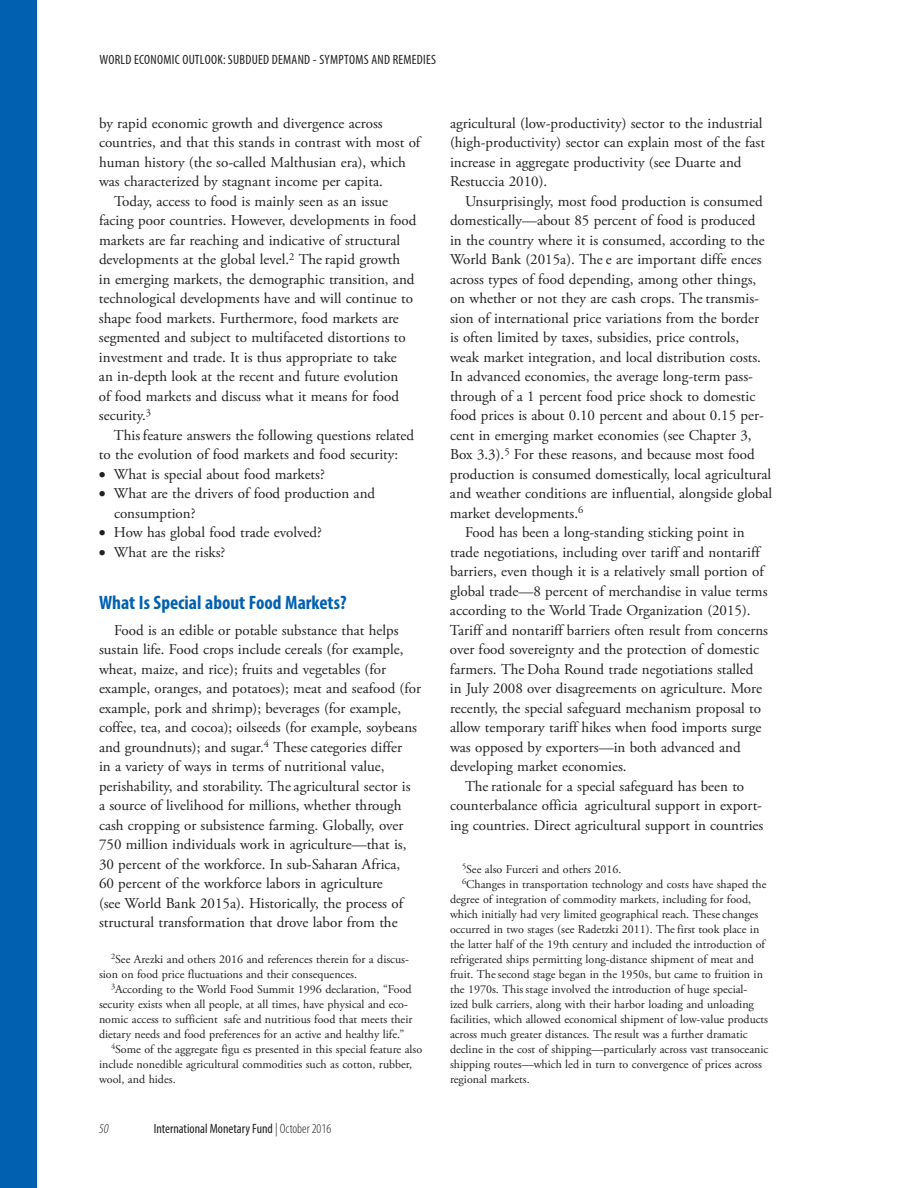
<style>
.page{position:relative;width:918px;height:1188px;background:#fff}
.page>*{position:absolute;margin:0;border:0;box-sizing:border-box;transform-origin:0 0}
.t1{font:700 condensed 19.5px "Myriad Pro";color:#0161b0}
.t2{font:15px/19.5px "Adobe Garamond Pro";color:#231f20}
.t3{font:condensed 13.5px "Myriad Pro";letter-spacing:.02em;color:#231f20}
.t4{font:condensed 13.5px "Myriad Pro";color:#231f20}
.t5{font:italic 300 condensed 13.5px "Myriad Pro";color:#231f20}
.t6{font:12px/15px "Adobe Garamond Pro";color:#231f20}
.s1{font-weight:300}
</style>
<div class="page">
<div style="left:0;top:0;width:37px;height:1188px;background:#0161b0"></div>
<p class="t3" style="left:99px;top:51px;width:338px">WORLD ECONOMIC OUTLOOK:SUBDUED DEMAND - SYMPTOMS AND REMEDIES</p>
<p class="t2" style="left:99px;top:114px;width:285px">by rapid economic growth and divergence across</p>
<p class="t2" style="left:99px;top:133px;width:323px">countries, and that this stands in contrast with most of</p>
<p class="t2" style="left:99px;top:153px;width:308px">human history (the so-called Malthusian era), which</p>
<p class="t2" style="left:99px;top:172px;width:285px">was characterized by stagnant income per capita.</p>
<p class="t2" style="left:114px;top:192px;width:276px">Today, access to food is mainly seen as an issue</p>
<p class="t2" style="left:99px;top:211px;width:319px">facing poor countries. However, developments in food</p>
<p class="t2" style="left:99px;top:231px;width:303px">markets are far reaching and indicative of structural</p>
<p class="t2" style="left:99px;top:250px;width:303px">developments at the global level.<sup>2</sup> The rapid growth</p>
<p class="t2" style="left:99px;top:270px;width:317px">in emerging markets, the demographic transition, and</p>
<p class="t2" style="left:99px;top:289px;width:316px">technological developments have and will continue to</p>
<p class="t2" style="left:99px;top:309px;width:301px">shape food markets. Furthermore, food markets are</p>
<p class="t2" style="left:99px;top:328px;width:308px">segmented and subject to multifaceted distortions to</p>
<p class="t2" style="left:99px;top:348px;width:299px">investment and trade. It is thus appropriate to take</p>
<p class="t2" style="left:99px;top:367px;width:301px">an in-depth look at the recent and future evolution</p>
<p class="t2" style="left:99px;top:387px;width:302px">of food markets and discuss what it means for food</p>
<p class="t2" style="left:99px;top:406px;width:54px">security.<sup>3</sup></p>
<p class="t2" style="left:114px;top:426px;width:302px">This feature answers the following questions related</p>
<p class="t2" style="left:99px;top:445px;width:301px">to the evolution of food markets and food security:</p>
<p class="t2" style="left:99px;top:465px;width:227px">• What is special about food markets?</p>
<p class="t2" style="left:114px;top:484px;width:263px;text-indent:-15px">• What are the drivers of food production and consumption?</p>
<p class="t2" style="left:99px;top:523px;width:224px">• How has global food trade evolved?</p>
<p class="t2" style="left:99px;top:543px;width:128px">• What are the risks?</p>
<h1 class="t1" style="left:99px;top:590px;width:249px">What Is Special about Food Markets?</h1>
<p class="t2" style="left:99px;top:621px;width:324px;text-indent:15px">Food is an edible or potable substance that helps sustain life. Food crops include cereals (for example, wheat, maize, and rice); fruits and vegetables (for example, oranges, and potatoes); meat and seafood (for example, pork and shrimp); beverages (for example, coffee, tea, and cocoa); oilseeds (for example, soybeans and groundnuts); and sugar.<sup>4</sup> These categories differ<br>in a variety of ways in terms of nutritional value, perishability, and storability. The agricultural sector is<br>a source of livelihood for millions, whether through cash cropping or subsistence farming. Globally, over 750 million individuals work in agriculture—that is, 30 percent of the workforce. In sub-Saharan Africa,<br>60 percent of the workforce labors in agriculture<br>(see World Bank 2015a). Historically, the process of structural transformation that drove labor from the</p>
<p class="t6" style="left:99px;top:952px;width:311px;text-indent:12px"><sup>2</sup>See Arezki and others 2016 and references therein for a discus&shy;sion on food price fluctuations and their consequences.</p>
<p class="t6" style="left:111px;top:982px;width:302px"><sup>3</sup>According to the World Food Summit 1996 declaration, “Food</p>
<p class="t6" style="left:99px;top:997px;width:310px">security exists when all people, at all times, have physical and eco-</p>
<p class="t6" style="left:99px;top:1012px;width:315px">nomic access to sufficient safe and nutritious food that meets their</p>
<p class="t6" style="left:99px;top:1027px;width:307px">dietary needs and food preferences for an active and healthy life.”</p>
<p class="t6" style="left:111px;top:1042px;width:313px"><sup>4</sup>Some of the aggregate figu es presented in this special feature also</p>
<p class="t6" style="left:99px;top:1057px;width:315px">include nonedible agricultural commodities such as cotton, rubber,</p>
<p class="t6" style="left:99px;top:1072px;width:78px">wool, and hides.</p>
<p class="t5" style="left:99px;top:1121px;width:11px">50</p>
<p class="t4" style="left:154px;top:1121px;width:179px">International Monetary Fund <span class="s1">| October 2016</span></p>
<p class="t2" style="left:450px;top:114px;width:317px">agricultural (low-productivity) sector to the industrial (high-productivity) sector can explain most of the fast increase in aggregate productivity (see Duarte and Restuccia 2010).</p>
<p class="t2" style="left:465px;top:192px;width:299px">Unsurprisingly, most food production is consumed</p>
<p class="t2" style="left:450px;top:211px;width:307px">domestically—about 85 percent of food is produced</p>
<p class="t2" style="left:450px;top:231px;width:316px">in the country where it is consumed, according to the</p>
<p class="t2" style="left:450px;top:250px;width:313px">World Bank (2015a). The e are important diffe ences</p>
<p class="t2" style="left:450px;top:270px;width:308px">across types of food depending, among other things,</p>
<p class="t2" style="left:450px;top:289px;width:311px">on whether or not they are cash crops. The transmis-</p>
<p class="t2" style="left:450px;top:309px;width:311px">sion of international price variations from the border</p>
<p class="t2" style="left:450px;top:328px;width:291px">is often limited by taxes, subsidies, price controls,</p>
<p class="t2" style="left:450px;top:348px;width:313px">weak market integration, and local distribution costs.</p>
<p class="t2" style="left:450px;top:367px;width:304px">In advanced economies, the average long-term pass-</p>
<p class="t2" style="left:450px;top:387px;width:307px">through of a 1 percent food price shock to domestic</p>
<p class="t2" style="left:450px;top:406px;width:315px">food prices is about 0.10 percent and about 0.15 per-</p>
<p class="t2" style="left:450px;top:426px;width:303px">cent in emerging market economies (see Chapter 3,</p>
<p class="t2" style="left:450px;top:445px;width:306px">Box 3.3).<sup>5</sup> For these reasons, and because most food</p>
<p class="t2" style="left:450px;top:465px;width:323px">production is consumed domestically, local agricultural</p>
<p class="t2" style="left:450px;top:484px;width:324px">and weather conditions are influential, alongside global</p>
<p class="t2" style="left:450px;top:504px;width:135px">market developments.<sup>6</sup></p>
<p class="t2" style="left:465px;top:523px;width:281px">Food has been a long-standing sticking point in</p>
<p class="t2" style="left:450px;top:543px;width:311px">trade negotiations, including over tariff and nontariff</p>
<p class="t2" style="left:450px;top:562px;width:315px">barriers, even though it is a relatively small portion of</p>
<p class="t2" style="left:450px;top:582px;width:319px">global trade—8 percent of merchandise in value terms</p>
<p class="t2" style="left:450px;top:601px;width:302px">according to the World Trade Organization (2015).</p>
<p class="t2" style="left:450px;top:621px;width:320px">Tariff and nontariff barriers often result from concerns</p>
<p class="t2" style="left:450px;top:640px;width:311px">over food sovereignty and the protection of domestic</p>
<p class="t2" style="left:450px;top:660px;width:305px">farmers. The Doha Round trade negotiations stalled</p>
<p class="t2" style="left:450px;top:679px;width:314px">in July 2008 over disagreements on agriculture. More</p>
<p class="t2" style="left:450px;top:699px;width:313px">recently, the special safeguard mechanism proposal to</p>
<p class="t2" style="left:450px;top:718px;width:313px">allow temporary tariff hikes when food imports surge</p>
<p class="t2" style="left:450px;top:738px;width:292px">was opposed by exporters—in both advanced and</p>
<p class="t2" style="left:450px;top:757px;width:178px">developing market economies.</p>
<p class="t2" style="left:465px;top:777px;width:281px">The rationale for a special safeguard has been to</p>
<p class="t2" style="left:450px;top:796px;width:314px">counterbalance officia agricultural support in export-</p>
<p class="t2" style="left:450px;top:816px;width:315px">ing countries. Direct agricultural support in countries</p>
<p class="t6" style="left:462px;top:862px;width:161px"><sup>5</sup>See also Furceri and others 2016.</p>
<p class="t6" style="left:462px;top:877px;width:306px"><sup>6</sup>Changes in transportation technology and costs have shaped the</p>
<p class="t6" style="left:450px;top:892px;width:303px">degree of integration of commodity markets, including for food,</p>
<p class="t6" style="left:450px;top:907px;width:310px">which initially had very limited geographical reach. These changes</p>
<p class="t6" style="left:450px;top:922px;width:311px">occurred in two stages (see Radetzki 2011). The first took place in</p>
<p class="t6" style="left:450px;top:937px;width:317px">the latter half of the 19th century and included the introduction of</p>
<p class="t6" style="left:450px;top:952px;width:305px">refrigerated ships permitting long-distance shipment of meat and</p>
<p class="t6" style="left:450px;top:967px;width:314px">fruit. The second stage began in the 1950s, but came to fruition in</p>
<p class="t6" style="left:450px;top:982px;width:299px">the 1970s. This stage involved the introduction of huge special-</p>
<p class="t6" style="left:450px;top:997px;width:305px">ized bulk carriers, along with their harbor loading and unloading</p>
<p class="t6" style="left:450px;top:1012px;width:320px">facilities, which allowed economical shipment of low-value products</p>
<p class="t6" style="left:450px;top:1027px;width:299px">across much greater distances. The result was a further dramatic</p>
<p class="t6" style="left:450px;top:1042px;width:320px">decline in the cost of shipping—particularly across vast transoceanic</p>
<p class="t6" style="left:450px;top:1057px;width:314px">shipping routes—which led in turn to convergence of prices across</p>
<p class="t6" style="left:450px;top:1072px;width:81px">regional markets.</p>
</div>
